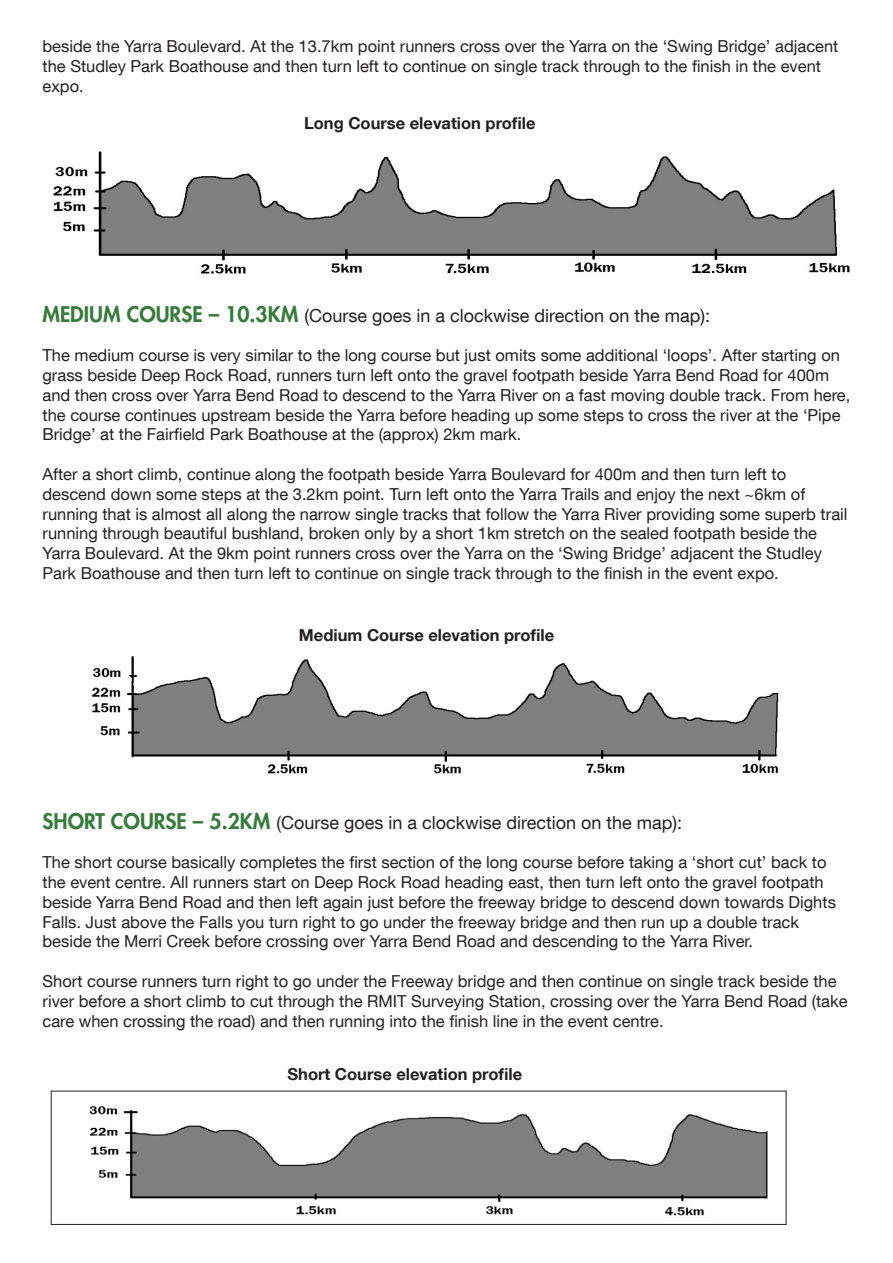
<style>
.page{position:relative;width:893px;height:1263px;background:#fff}
.page>*{position:absolute;margin:0;border:0;box-sizing:border-box;transform-origin:0 0}
.t1{font:18px "Helvetica Neue LT Com";color:#231f20}
.Brown_copy_11pt{font:16.5px/19.8px "Helvetica Neue LT Com";color:#231f20}
.sub_heads{font:700 16.5px "Helvetica Neue LT Com";color:#231f20}
.s1{font-family:"Futura LT";font-weight:800;font-size:21px;color:#357b3a}
</style>
<div class="page">
<img style="left:53px;top:151px;width:797px;height:123px">
<img style="left:92px;top:656px;width:687px;height:118px">
<img style="left:89px;top:1105px;width:679px;height:111px">
<div style="left:51px;top:1091px;width:735px;height:134px;border:1px solid #231f20"></div>
<p class="Brown_copy_11pt" style="left:43px;top:36px;width:797px">beside the Yarra Boulevard. At the 13.7km point runners cross over the Yarra on the ‘Swing Bridge’ adjacent the Studley Park Boathouse and then turn left to continue on single track through to the finish in the event expo.</p>
<p class="sub_heads" style="left:304px;top:112px;width:233px">Long Course elevation profile</p>
<p class="t1" style="left:43px;top:304px;width:669px"><span class="s1">MEDIUM COURSE – 10.3KM</span> (Course goes in a clockwise direction on the map):</p>
<p class="Brown_copy_11pt" style="left:43px;top:345px;width:809px">The medium course is very similar to the long course but just omits some additional ‘loops’. After starting on grass beside Deep Rock Road, runners turn left onto the gravel footpath beside Yarra Bend Road for 400m and then cross over Yarra Bend Road to descend to the Yarra River on a fast moving double track. From here, the course continues upstream beside the Yarra before heading up some steps to cross the river at the ‘Pipe Bridge’ at the Fairfield Park Boathouse at the (approx) 2km mark.</p>
<p class="Brown_copy_11pt" style="left:43px;top:464px;width:806px">After a short climb, continue along the footpath beside Yarra Boulevard for 400m and then turn left to descend down some steps at the 3.2km point. Turn left onto the Yarra Trails and enjoy the next ~6km of running that is almost all along the narrow single tracks that follow the Yarra River providing some superb trail running through beautiful bushland, broken only by a short 1km stretch on the sealed footpath beside the Yarra Boulevard. At the 9km point runners cross over the Yarra on the ‘Swing Bridge’ adjacent the Studley Park Boathouse and then turn left to continue on single track through to the finish in the event expo.</p>
<p class="sub_heads" style="left:299px;top:625px;width:257px">Medium Course elevation profile</p>
<p class="t1" style="left:43px;top:811px;width:641px"><span class="s1">SHORT COURSE – 5.2KM</span> (Course goes in a clockwise direction on the map):</p>
<p class="Brown_copy_11pt" style="left:43px;top:852px;width:795px">The short course basically completes the first section of the long course before taking a ‘short cut’ back to the event centre. All runners start on Deep Rock Road heading east, then turn left onto the gravel footpath beside Yarra Bend Road and then left again just before the freeway bridge to descend down towards Dights Falls. Just above the Falls you turn right to go under the freeway bridge and then run up a double track beside the Merri Creek before crossing over Yarra Bend Road and descending to the Yarra River.</p>
<p class="Brown_copy_11pt" style="left:43px;top:971px;width:806px">Short course runners turn right to go under the Freeway bridge and then continue on single track beside the river before a short climb to cut through the RMIT Surveying Station, crossing over the Yarra Bend Road (take care when crossing the road) and then running into the finish line in the event centre.</p>
<p class="sub_heads" style="left:288px;top:1063px;width:236px">Short Course elevation profile</p>
</div>
